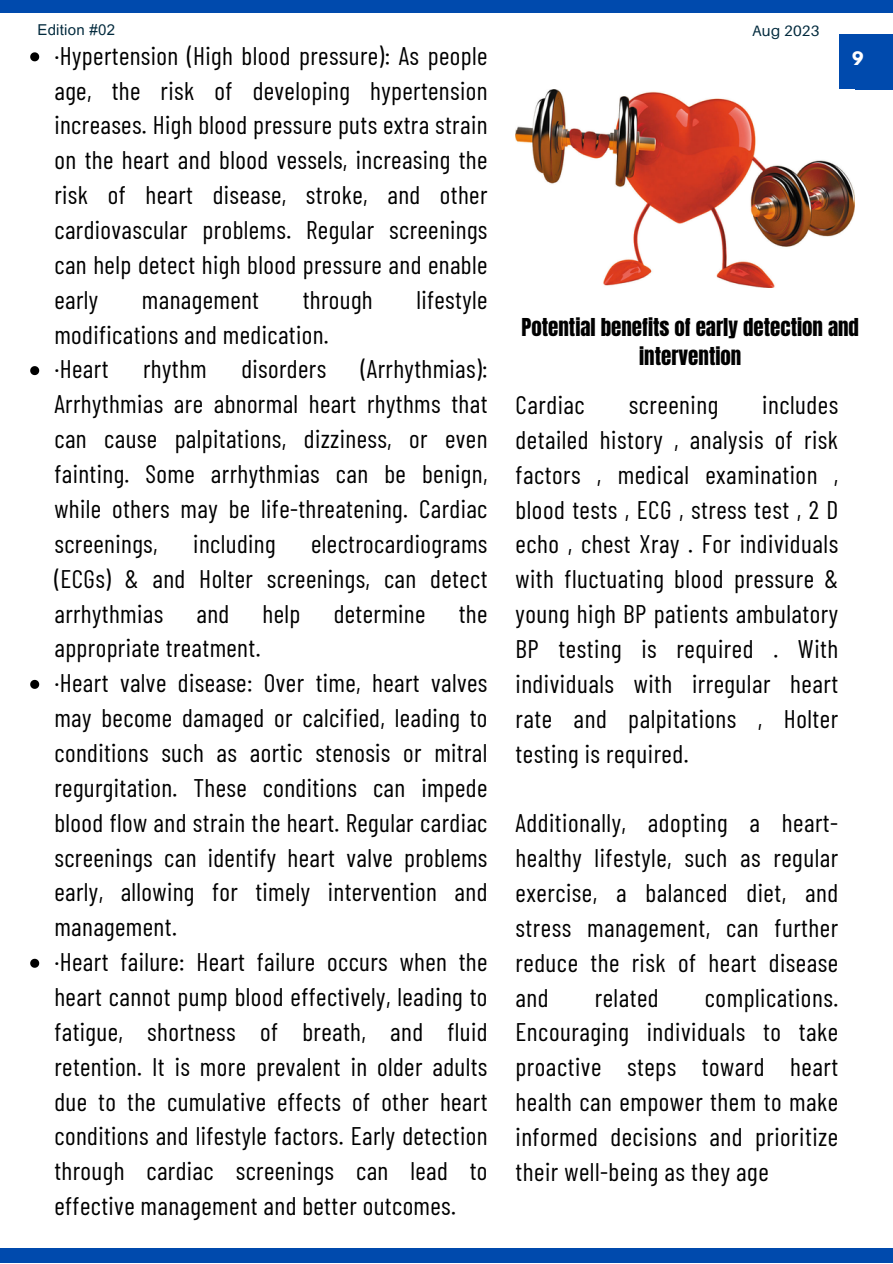
<style>
.page{position:relative;width:893px;height:1264px;background:#fff}
.page>*{position:absolute;margin:0;border:0;box-sizing:border-box;transform-origin:0 0}
.t1{font:25.5px/34.8px "Barlow Condensed";letter-spacing:.015em;color:#000;text-align:justify}
.t2{font:21px/29.2px "Anton";color:#000;text-align:center}
.t3{font:700 16.5px "League Spartan";color:#fff}
.t4{font:15px "Arial MT Pro";letter-spacing:.015em;color:#022a3d}
.t5{font:15px "Aileron";letter-spacing:.015em;color:#022a3d}
</style>
<div class="page">
<svg style="left:30px;top:52px;width:9px;height:9px"></svg>
<svg style="left:30px;top:366px;width:9px;height:9px"></svg>
<svg style="left:30px;top:680px;width:9px;height:9px"></svg>
<svg style="left:30px;top:958px;width:9px;height:9px"></svg>
<div style="left:0;top:0;width:892px;height:12px;background:#004aad"></div>
<div style="left:0;top:1248px;width:892px;height:14px;background:#004aad"></div>
<div style="left:838px;top:34px;width:54px;height:55px;background:#004aad"></div>
<img style="left:515px;top:89px;width:339px;height:198px">
<p class="t4" style="left:37px;top:24px;width:79px">Edition #02</p>
<p class="t5" style="left:752px;top:21px;width:69px">Aug 2023</p>
<p class="t1" style="left:54px;top:37px;width:434px">·Hypertension (High blood pressure): As people age, the risk of developing hypertension increases. High blood pressure puts extra strain on the heart and blood vessels, increasing the risk of heart disease, stroke, and other cardiovascular problems. Regular screenings can help detect high blood pressure and enable early</p>
<p class="t1" style="left:142px;top:281px;width:119px">management</p>
<p class="t1" style="left:303px;top:281px;width:72px">through</p>
<p class="t1" style="left:416px;top:281px;width:73px">lifestyle</p>
<p class="t1" style="left:54px;top:316px;width:276px">modifications and medication.</p>
<p class="t1" style="left:54px;top:351px;width:56px">·Heart</p>
<p class="t1" style="left:143px;top:351px;width:65px">rhythm</p>
<p class="t1" style="left:241px;top:351px;width:86px">disorders</p>
<p class="t1" style="left:54px;top:351px;width:434px;text-indent:306px">(Arrhythmias):<br>Arrhythmias are abnormal heart rhythms that can cause palpitations, dizziness, or even fainting. Some arrhythmias can be benign, while others may be life-threatening. Cardiac screenings,</p>
<p class="t1" style="left:54px;top:525px;width:434px;text-indent:257px">electrocardiograms (ECGs) &amp; and Holter screenings, can detect arrhythmias</p>
<p class="t1" style="left:193px;top:525px;width:84px">including</p>
<p class="t1" style="left:196px;top:595px;width:34px">and</p>
<p class="t1" style="left:262px;top:595px;width:39px">help</p>
<p class="t1" style="left:334px;top:595px;width:93px">determine</p>
<p class="t1" style="left:458px;top:595px;width:30px">the</p>
<p class="t1" style="left:54px;top:629px;width:207px">appropriate treatment.</p>
<p class="t1" style="left:54px;top:664px;width:434px">·Heart valve disease: Over time, heart valves may become damaged or calcified, leading to conditions such as aortic stenosis or mitral regurgitation. These conditions can impede blood flow and strain the heart. Regular cardiac screenings can identify heart valve problems early, allowing for timely intervention and management.</p>
<p class="t1" style="left:54px;top:943px;width:434px">·Heart failure: Heart failure occurs when the heart cannot pump blood effectively, leading to fatigue, shortness of breath, and fluid retention. It is more prevalent in older adults due to the cumulative effects of other heart conditions and lifestyle factors. Early detection through cardiac screenings can lead to effective management and better outcomes.</p>
<p class="t3" style="left:852px;top:51px;width:13px">9</p>
<p class="t2" style="left:521px;top:313px;width:339px">Potential benefits of early detection and intervention</p>
<p class="t1" style="left:515px;top:386px;width:324px;text-indent:247px">includes detailed history , analysis of risk factors , medical examination , blood tests , ECG , stress test , 2 D echo , chest Xray . For individuals with fluctuating blood pressure &amp; young high BP patients ambulatory BP testing is required . With individuals with irregular heart rate and palpitations , Holter testing is required.</p>
<p class="t1" style="left:515px;top:386px;width:71px">Cardiac</p>
<p class="t1" style="left:628px;top:386px;width:91px">screening</p>
<p class="t1" style="left:515px;top:804px;width:324px">Additionally, adopting a heart&shy;healthy lifestyle, such as regular exercise, a balanced diet, and stress management, can further reduce the risk of heart disease and</p>
<p class="t1" style="left:515px;top:979px;width:324px;text-indent:189px">complications.<br>Encouraging individuals to take proactive steps toward heart health can empower them to make informed decisions and prioritize their well-being as they age</p>
<p class="t1" style="left:594px;top:979px;width:65px">related</p>
</div>
